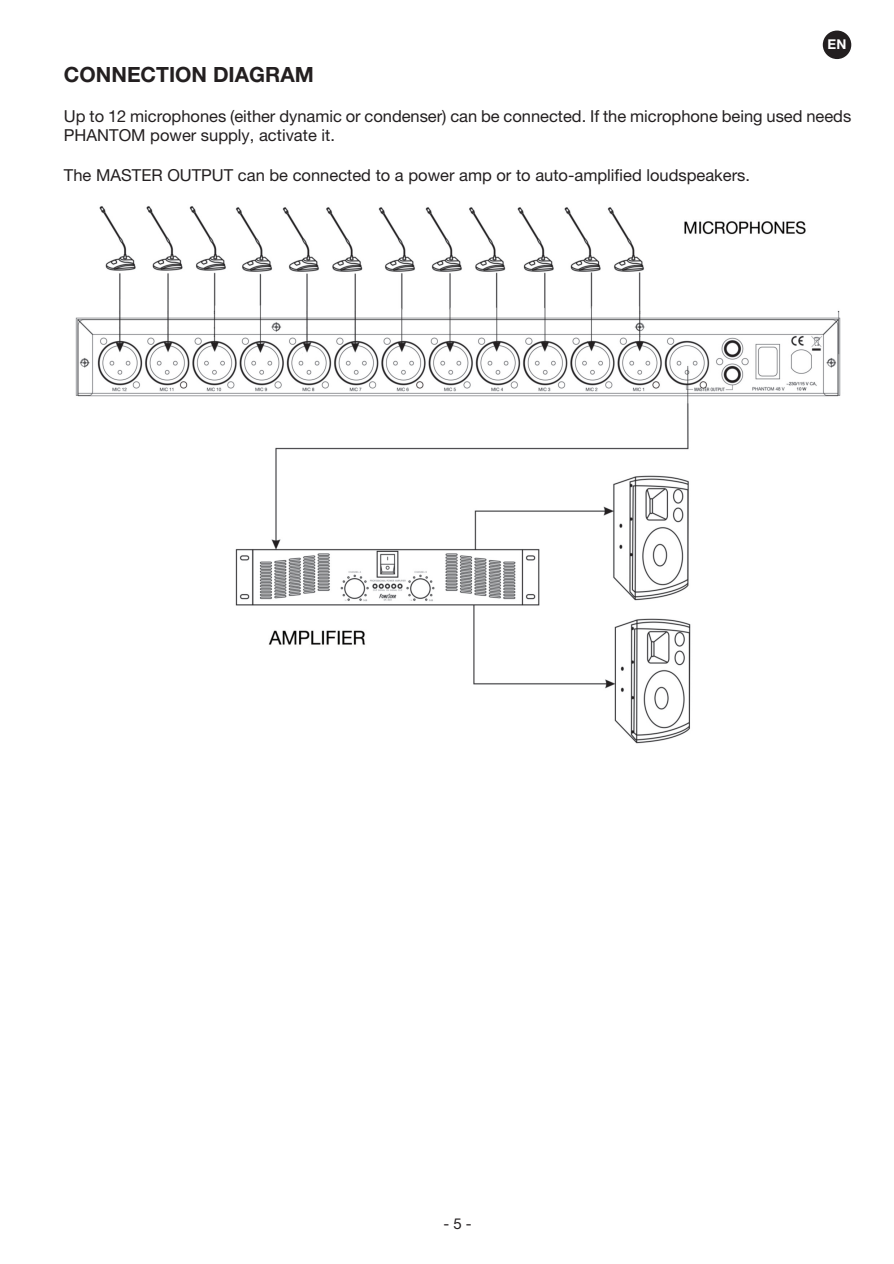
<style>
.page{position:relative;width:894px;height:1264px;background:#fff}
.page>*{position:absolute;margin:0;border:0;box-sizing:border-box;transform-origin:0 0}
.t1{font:700 21px "Helvetica Neue LT Pro";color:#231f20}
.t2{font:16.5px/19.8px "Helvetica Neue LT Pro";color:#231f20}
.t3{font:15px "Helvetica Neue LT Pro";color:#231f20}
.t4{font:700 13.5px "Helvetica Neue LT Pro";color:#fff}
</style>
<div class="page">
<img style="left:75px;top:206px;width:766px;height:538px">
<div style="left:822px;top:31px;width:28px;height:28px;background:#231f20;border-radius:50%"></div>
<p class="t4" style="left:827px;top:39px;width:20px">EN</p>
<p class="t1" style="left:64px;top:67px;width:251px">CONNECTION DIAGRAM</p>
<p class="t2" style="left:64px;top:107px;width:788px">Up to 12 microphones (either dynamic or condenser) can be connected. If the microphone being used needs<br>PHANTOM power supply, activate it.</p>
<p class="t2" style="left:64px;top:167px;width:687px">The MASTER OUTPUT can be connected to a power amp or to auto-amplified loudspeakers.</p>
<p class="t3" style="left:443px;top:1218px;width:30px">-5-</p>
</div>
